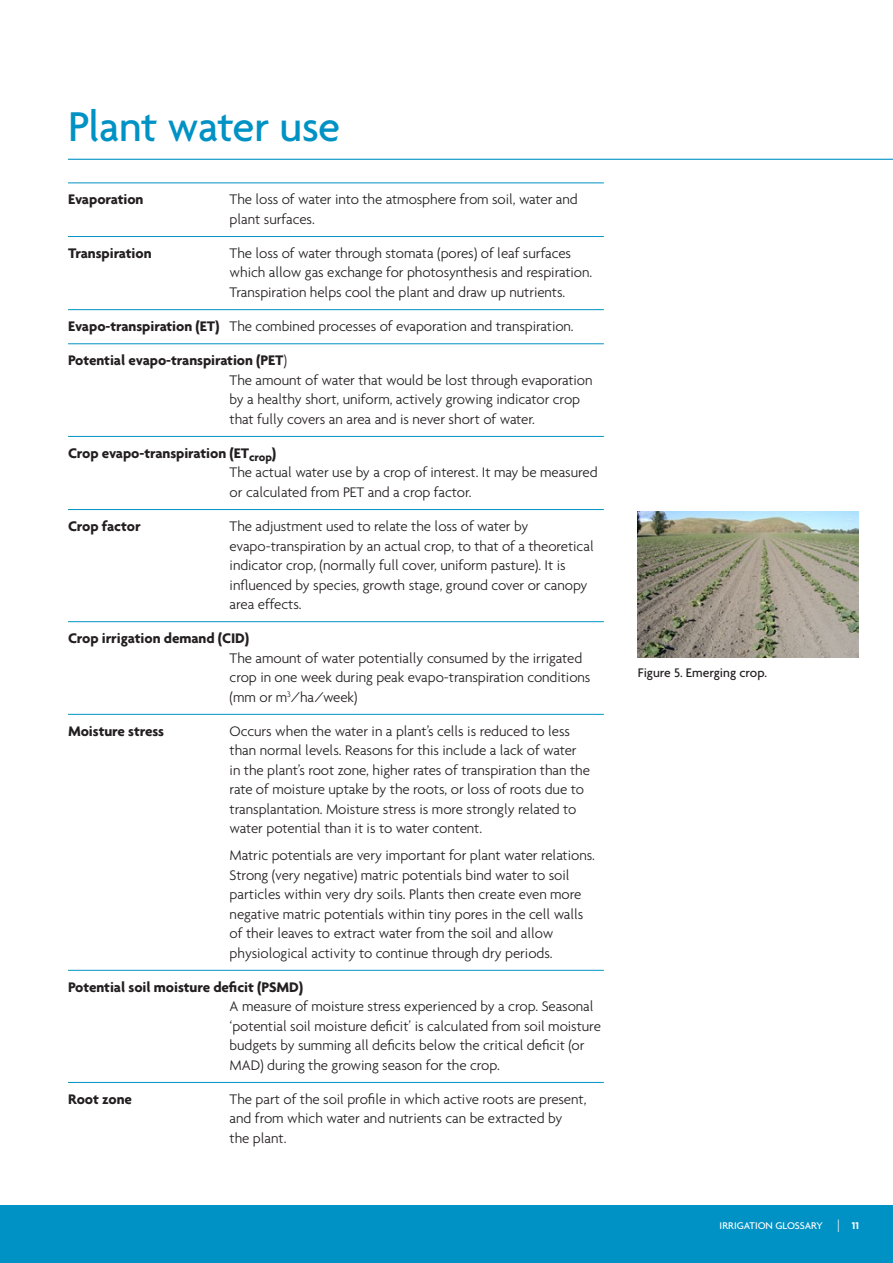
<style>
.page{position:relative;width:893px;height:1263px;background:#fff}
.page>*{position:absolute;margin:0;border:0;box-sizing:border-box;transform-origin:0 0}
._1_-_Section_Header{font:500 45px "Agenda";letter-spacing:-.015em;color:#0092c4}
.Glossary_Body{font:300 15px/19.5px "Agenda";letter-spacing:-.005em;color:#231f20}
.Glossary_Body-2{font:700 15px "Agenda";letter-spacing:-.005em;color:#231f20}
.t1{font:500 13.5px "Agenda";color:#231f20}
.t2{font:500 10.5px "Agenda";color:#fff}
.s1{font-weight:700}
.s2{font-weight:300;font-size:13.35px}
</style>
<div class="page">
<div style="left:0;top:1205px;width:893px;height:58px;background:#0092c4"></div>
<hr style="left:68px;top:159px;width:825px;height:1px;background:#0092c4">
<hr style="left:68px;top:183px;width:536px;height:1px;background:#0092c4">
<hr style="left:68px;top:236px;width:536px;height:1px;background:#0092c4">
<hr style="left:68px;top:309px;width:536px;height:1px;background:#0092c4">
<hr style="left:68px;top:343px;width:536px;height:1px;background:#0092c4">
<hr style="left:68px;top:436px;width:536px;height:1px;background:#0092c4">
<hr style="left:68px;top:509px;width:536px;height:1px;background:#0092c4">
<hr style="left:68px;top:621px;width:536px;height:1px;background:#0092c4">
<hr style="left:68px;top:714px;width:536px;height:1px;background:#0092c4">
<hr style="left:68px;top:970px;width:536px;height:1px;background:#0092c4">
<hr style="left:68px;top:1082px;width:536px;height:1px;background:#0092c4">
<img style="left:638px;top:511px;width:221px;height:146px">
<p class="_1_-_Section_Header" style="left:68px;top:99px;width:274px">Plant water use</p>
<p class="Glossary_Body-2" style="left:68px;top:190px;width:77px">Evaporation</p>
<p class="Glossary_Body" style="left:230px;top:190px;width:350px">The loss of water into the atmosphere from soil, water and plant surfaces.</p>
<p class="Glossary_Body-2" style="left:68px;top:244px;width:85px">Transpiration</p>
<p class="Glossary_Body" style="left:230px;top:243px;width:364px">The loss of water through stomata (pores) of leaf surfaces which allow gas exchange for photosynthesis and respiration.<br>Transpiration helps cool the plant and draw up nutrients.</p>
<p class="Glossary_Body" style="left:68px;top:316px;width:507px"><span class="s1">Evapo-transpiration (ET)</span> The combined processes of evaporation and transpiration.</p>
<p class="Glossary_Body" style="left:230px;top:350px;width:364px;text-indent:-162px"><span class="s1">Potential evapo-transpiration (PET</span>)<br>The amount of water that would be lost through evaporation by a healthy short, uniform, actively growing indicator crop that fully covers an area and is never short of water.</p>
<p class="Glossary_Body" style="left:230px;top:443px;width:370px;text-indent:-162px"><span class="s1">Crop evapo-transpiration (ET</span><sub>crop</sub><span class="s1">)<br></span>The actual water use by a crop of interest. It may be measured or calculated from PET and a crop factor.</p>
<p class="Glossary_Body-2" style="left:68px;top:517px;width:74px">Crop factor</p>
<p class="Glossary_Body" style="left:230px;top:516px;width:366px">The adjustment used to relate the loss of water by evapo‑transpiration by an actual crop, to that of a theoretical indicator crop, (normally full cover, uniform pasture). It is influenced by species, growth stage, ground cover or canopy area effects.</p>
<p class="Glossary_Body" style="left:230px;top:628px;width:362px;text-indent:-162px"><span class="s1">Crop irrigation demand (CID)<br></span>The amount of water potentially consumed by the irrigated crop in one week during peak evapo-transpiration conditions (mm or m<sup>3</sup>/ha/week)</p>
<p class="Glossary_Body-2" style="left:68px;top:722px;width:98px">Moisture stress</p>
<p class="Glossary_Body" style="left:230px;top:721px;width:362px">Occurs when the water in a plant’s cells is reduced to less than normal levels. Reasons for this include a lack of water in the plant’s root zone, higher rates of transpiration than the rate of moisture uptake by the roots, or loss of roots due to transplantation. Moisture stress is more strongly related to water potential than it is to water content.</p>
<p class="Glossary_Body" style="left:230px;top:845px;width:367px">Matric potentials are very important for plant water relations.<br>Strong (very negative) matric potentials bind water to soil particles within very dry soils. Plants then create even more negative matric potentials within tiny pores in the cell walls of their leaves to extract water from the soil and allow physiological activity to continue through dry periods.</p>
<p class="Glossary_Body" style="left:230px;top:977px;width:373px;text-indent:-162px"><span class="s1">Potential soil moisture deficit (PSMD)<br></span>A measure of moisture stress experienced by a crop. Seasonal ‘potential soil moisture deficit’ is calculated from soil moisture budgets by summing all deficits below the critical deficit (or MAD) during the growing season for the crop.</p>
<p class="Glossary_Body-2" style="left:68px;top:1090px;width:65px">Root zone</p>
<p class="Glossary_Body" style="left:230px;top:1089px;width:358px">The part of the soil profile in which active roots are present, and from which water and nutrients can be extracted by<br>the plant.</p>
<p class="t1" style="left:638px;top:665px;width:131px">Figure 5. Emerging crop.</p>
<p class="t2" style="left:720px;top:1219px;width:141px">IRRIGATION GLOSSARY <span class="s2">|</span> <span class="s1">11</span></p>
</div>
